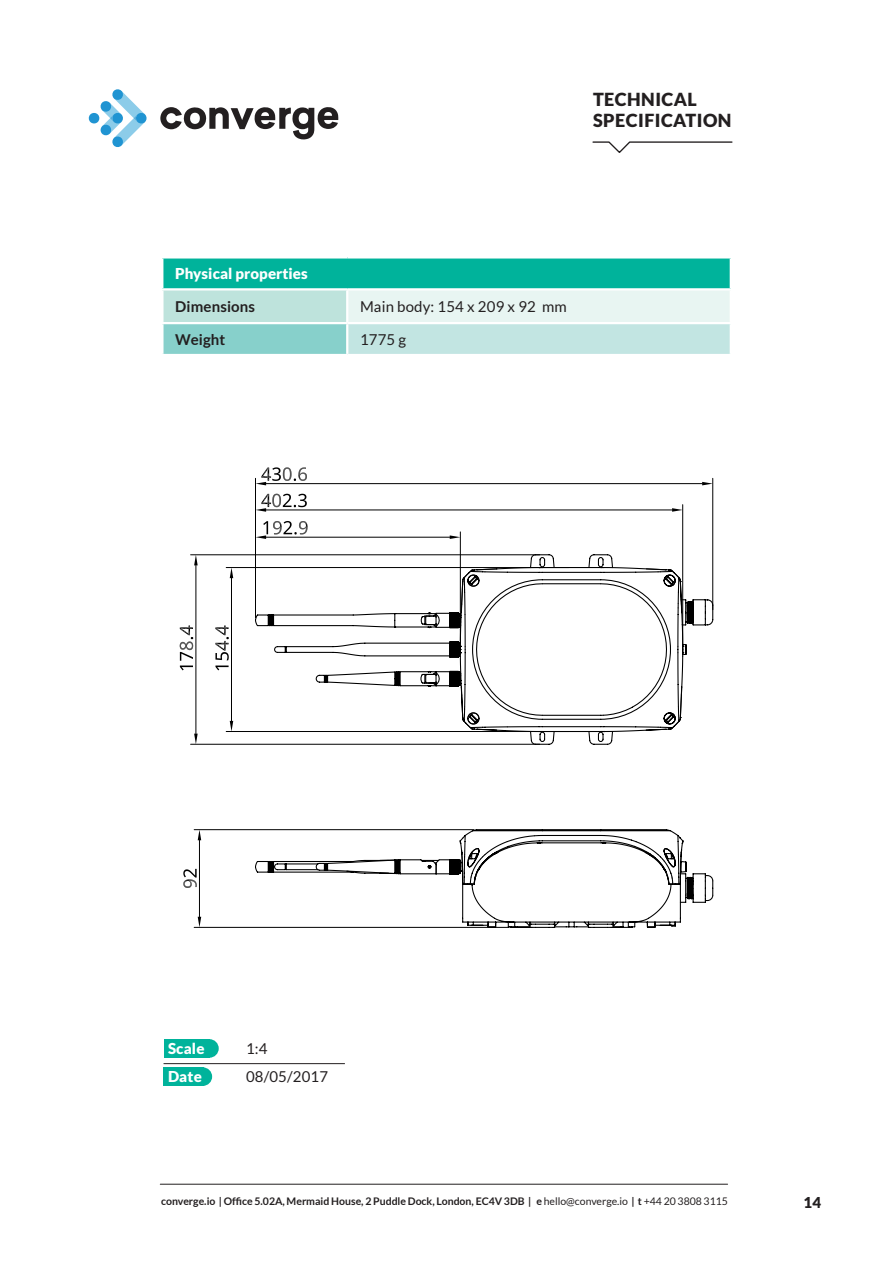
<style>
.page{position:relative;width:893px;height:1263px;background:#fff}
.page>*{position:absolute;margin:0;border:0;box-sizing:border-box;transform-origin:0 0}
.Section_1{font:900 18px/21.6px "Lato";letter-spacing:.025em;color:#231f20}
.body_copy_1{font:15px "Lato";letter-spacing:.01em;color:#231f20}
.Subhead_1{font:900 15px "Lato";letter-spacing:.005em;color:#fff}
.body_copy_1-2{font:700 15px "Lato";letter-spacing:.01em;color:#231f20}
.body_copy_1-3{font:900 15px "Lato";letter-spacing:.01em;color:#fff}
.t1{font:900 15px "Lato";color:#231f20}
.t2{font:700 10.5px "Lato";color:#231f20}
.s1{font-weight:400}
</style>
<div class="page">
<hr style="left:160px;top:1184px;width:568px;height:1px;background:#231f20">
<svg style="left:160px;top:107px;width:178px;height:32px"></svg>
<svg style="left:89px;top:89px;width:58px;height:58px"></svg>
<div style="left:162px;top:257px;width:569px;height:32px;background:#00b39b"></div>
<div style="left:162px;top:289px;width:185px;height:34px;background:#bee3dc"></div>
<div style="left:347px;top:289px;width:384px;height:34px;background:#e8f5f2"></div>
<div style="left:162px;top:323px;width:185px;height:32px;background:#87d0cb"></div>
<div style="left:347px;top:323px;width:384px;height:32px;background:#c2e5e2"></div>
<hr style="left:161px;top:256px;width:186px;height:2px;background:#fff">
<hr style="left:161px;top:258px;width:2px;height:30px;background:#fff">
<hr style="left:347px;top:256px;width:385px;height:2px;background:#fff">
<hr style="left:161px;top:288px;width:186px;height:2px;background:#fff">
<hr style="left:161px;top:290px;width:3px;height:32px;background:#fff">
<hr style="left:347px;top:288px;width:385px;height:2px;background:#fff">
<hr style="left:161px;top:322px;width:186px;height:2px;background:#fff">
<hr style="left:347px;top:322px;width:385px;height:2px;background:#fff">
<hr style="left:161px;top:324px;width:3px;height:30px;background:#fff">
<hr style="left:161px;top:354px;width:186px;height:2px;background:#fff">
<hr style="left:730px;top:258px;width:2px;height:30px;background:#fff">
<hr style="left:346px;top:290px;width:2px;height:32px;background:#fff">
<hr style="left:730px;top:290px;width:2px;height:32px;background:#fff">
<hr style="left:346px;top:324px;width:2px;height:30px;background:#fff">
<hr style="left:730px;top:324px;width:2px;height:30px;background:#fff">
<hr style="left:347px;top:354px;width:385px;height:2px;background:#fff">
<div style="left:164px;top:1039px;width:45px;height:19px;background:#00b39b"></div>
<div style="left:164px;top:1067px;width:40px;height:19px;background:#00b39b"></div>
<hr style="left:164px;top:1063px;width:181px;height:1px;background:#231f20">
<svg style="left:209px;top:1039px;width:10px;height:19px"></svg>
<svg style="left:204px;top:1067px;width:8px;height:19px"></svg>
<svg style="left:592px;top:141px;width:141px;height:12px"></svg>
<svg style="left:427px;top:507px;width:257px;height:47px"></svg>
<svg style="left:254px;top:554px;width:459px;height:191px"></svg>
<svg style="left:254px;top:829px;width:459px;height:99px"></svg>
<hr style="left:255px;top:478px;width:1px;height:140px;background:#000">
<hr style="left:712px;top:478px;width:1px;height:132px;background:#000">
<hr style="left:266px;top:483px;width:436px;height:1px;background:#000">
<svg style="left:702px;top:482px;width:11px;height:3px"></svg>
<svg style="left:255px;top:467px;width:52px;height:18px"></svg>
<hr style="left:460px;top:532px;width:1px;height:114px;background:#000">
<hr style="left:266px;top:537px;width:184px;height:1px;background:#000">
<svg style="left:450px;top:535px;width:10px;height:4px"></svg>
<svg style="left:256px;top:521px;width:52px;height:18px"></svg>
<hr style="left:191px;top:554px;width:349px;height:1px;background:#000">
<hr style="left:191px;top:744px;width:349px;height:1px;background:#000">
<hr style="left:196px;top:565px;width:1px;height:169px;background:#000">
<svg style="left:194px;top:555px;width:4px;height:10px"></svg>
<svg style="left:194px;top:734px;width:4px;height:10px"></svg>
<svg style="left:180px;top:625px;width:13px;height:45px"></svg>
<hr style="left:226px;top:567px;width:343px;height:1px;background:#000">
<hr style="left:226px;top:731px;width:343px;height:1px;background:#000">
<hr style="left:231px;top:578px;width:1px;height:143px;background:#000">
<svg style="left:230px;top:568px;width:3px;height:10px"></svg>
<svg style="left:230px;top:721px;width:3px;height:10px"></svg>
<svg style="left:215px;top:625px;width:14px;height:45px"></svg>
<hr style="left:682px;top:505px;width:1px;height:142px;background:#000">
<hr style="left:266px;top:510px;width:406px;height:1px;background:#000">
<svg style="left:672px;top:508px;width:11px;height:4px"></svg>
<svg style="left:256px;top:494px;width:51px;height:18px"></svg>
<hr style="left:194px;top:829px;width:280px;height:1px;background:#000">
<hr style="left:194px;top:927px;width:314px;height:1px;background:#000">
<hr style="left:199px;top:840px;width:1px;height:77px;background:#000">
<svg style="left:198px;top:830px;width:3px;height:10px"></svg>
<svg style="left:198px;top:917px;width:3px;height:10px"></svg>
<svg style="left:183px;top:869px;width:14px;height:19px"></svg>
<p class="Section_1" style="left:593px;top:88px;width:140px">TECHNICAL<br>SPECIFICATION</p>
<p class="Subhead_1" style="left:175px;top:265px;width:134px">Physical properties</p>
<p class="body_copy_1-2" style="left:175px;top:298px;width:81px">Dimensions</p>
<p class="body_copy_1" style="left:360px;top:298px;width:208px">Main body: 154 x 209 x 92 mm</p>
<p class="body_copy_1-2" style="left:175px;top:331px;width:52px">Weight</p>
<p class="body_copy_1" style="left:360px;top:331px;width:48px">1775 g</p>
<p class="body_copy_1-3" style="left:168px;top:1039px;width:38px">Scale</p>
<p class="body_copy_1" style="left:246px;top:1040px;width:23px">1:4</p>
<p class="body_copy_1-3" style="left:168px;top:1068px;width:35px">Date</p>
<p class="body_copy_1" style="left:246px;top:1068px;width:84px">08/05/2017</p>
<p class="t2" style="left:161px;top:1195px;width:568px">converge.io | Office 5.02A, Mermaid House, 2 Puddle Dock, London, EC4V 3DB | e <span class="s1">hello@converge.io</span> | t <span class="s1">+44 20 3808 3115</span></p>
<h2 class="t1" style="left:804px;top:1194px;width:19px">14</h2>
</div>
